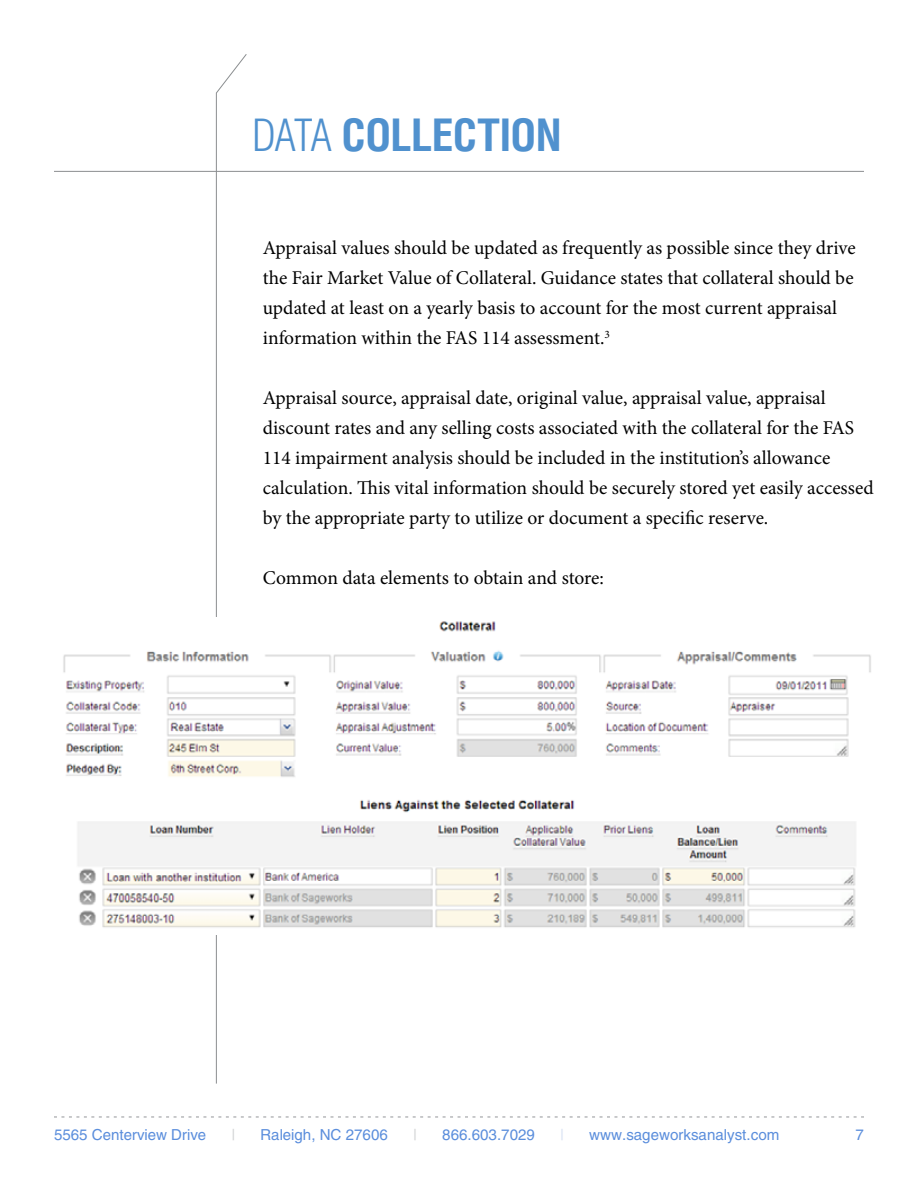
<style>
.page{position:relative;width:918px;height:1188px;background:#fff}
.page>*{position:absolute;margin:0;border:0;box-sizing:border-box;transform-origin:0 0}
.t1{font:700 45px "Helios Cond";color:#5091ce}
.t2{font:19.5px/30px "Minion Pro";color:#000}
.t3{font:15px "Helios";color:#5b8edc}
.t4{font:15px "Helios";color:#d1d3d4}
.t5{font:15px "Helios";color:#d7e1f3}
.s1{font-weight:300}
</style>
<div class="page">
<svg style="left:54px;top:1117px;width:810px;height:1px"></svg>
<svg style="left:216px;top:54px;width:31px;height:1030px"></svg>
<hr style="left:54px;top:171px;width:810px;height:1px;background:#8b8e90">
<img style="left:63px;top:617px;width:808px;height:317px">
<h1 class="t1" style="left:252px;top:108px;width:311px"><span class="s1">DATA</span> COLLECTION</h1>
<p class="t2" style="left:263px;top:233px;width:595px">Appraisal values should be updated as frequently as possible since they drive the Fair Market Value of Collateral. Guidance states that collateral should be updated at least on a yearly basis to account for the most current appraisal information within the FAS 114 assessment.<sup>3</sup></p>
<p class="t2" style="left:263px;top:383px;width:612px">Appraisal source, appraisal date, original value, appraisal value, appraisal discount rates and any selling costs associated with the collateral for the FAS 114 impairment analysis should be included in the institution’s allowance calculation. This vital information should be securely stored yet easily accessed by the appropriate party to utilize or document a specific reserve.</p>
<p class="t2" style="left:263px;top:563px;width:343px">Common data elements to obtain and store:</p>
<p class="t3" style="left:54px;top:1125px;width:154px">5565 Centerview Drive</p>
<p class="t4" style="left:231px;top:1125px;width:5px">|</p>
<p class="t3" style="left:261px;top:1125px;width:129px">Raleigh, NC 27606</p>
<p class="t4" style="left:413px;top:1125px;width:5px">|</p>
<p class="t3" style="left:442px;top:1125px;width:94px">866.603.7029</p>
<p class="t5" style="left:560px;top:1125px;width:5px">|</p>
<p class="t3" style="left:589px;top:1125px;width:192px">www.sageworksanalyst.com</p>
<p class="t3" style="left:856px;top:1126px;width:10px">7</p>
</div>
